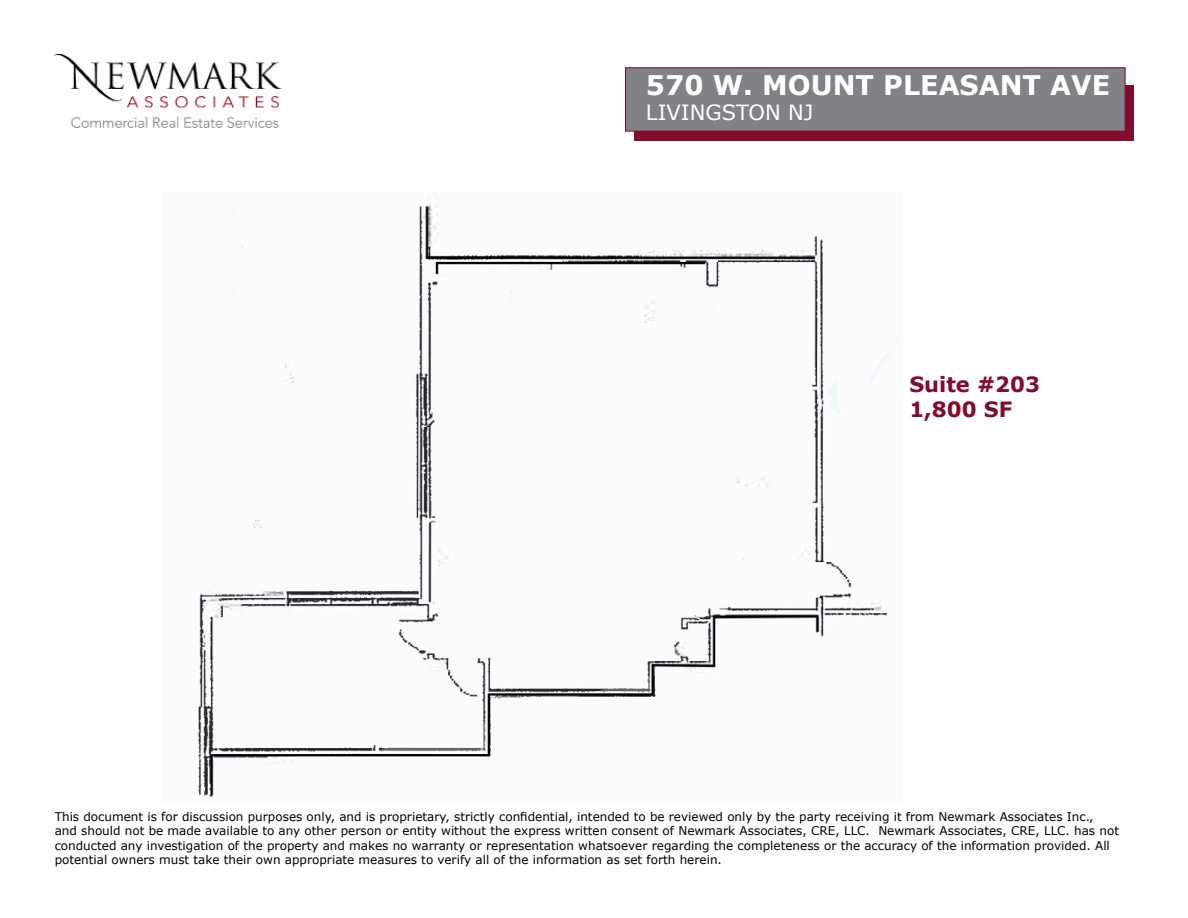
<style>
.page{position:relative;width:1188px;height:918px;background:#fff}
.page>*{position:absolute;margin:0;border:0;box-sizing:border-box;transform-origin:0 0}
.t1{font:700 27px "Verdana";color:#fff}
.t2{font:700 21px/25.2px "Verdana";color:#830b2c}
.t3{font:21px "Verdana";color:#fff}
.t4{font:12px/14.4px "Verdana";color:#000}
</style>
<div class="page">
<div style="left:634px;top:85px;width:500px;height:56px;background:#830b2c"></div>
<div style="left:625px;top:68px;width:500px;height:63px;background:#808285"></div>
<img style="left:54px;top:54px;width:227px;height:74px">
<img style="left:198px;top:198px;width:699px;height:599px">
<h1 class="t1" style="left:646px;top:66px;width:466px">570 W. MOUNT PLEASANT AVE</h1>
<h2 class="t3" style="left:646px;top:98px;width:169px">LIVINGSTON NJ</h2>
<h2 class="t2" style="left:909px;top:371px;width:132px">Suite #203<br>1,800 SF</h2>
<p class="t4" style="left:55px;top:809px;width:1066px">This document is for discussion purposes only, and is proprietary, strictly confidential, intended to be reviewed only by the party receiving it from Newmark Associates Inc.,<br>and should not be made available to any other person or entity without the express written consent of Newmark Associates, CRE, LLC. Newmark Associates, CRE, LLC. has not conducted any investigation of the property and makes no warranty or representation whatsoever regarding the completeness or the accuracy of the information provided. All potential owners must take their own appropriate measures to verify all of the information as set forth herein.</p>
</div>
